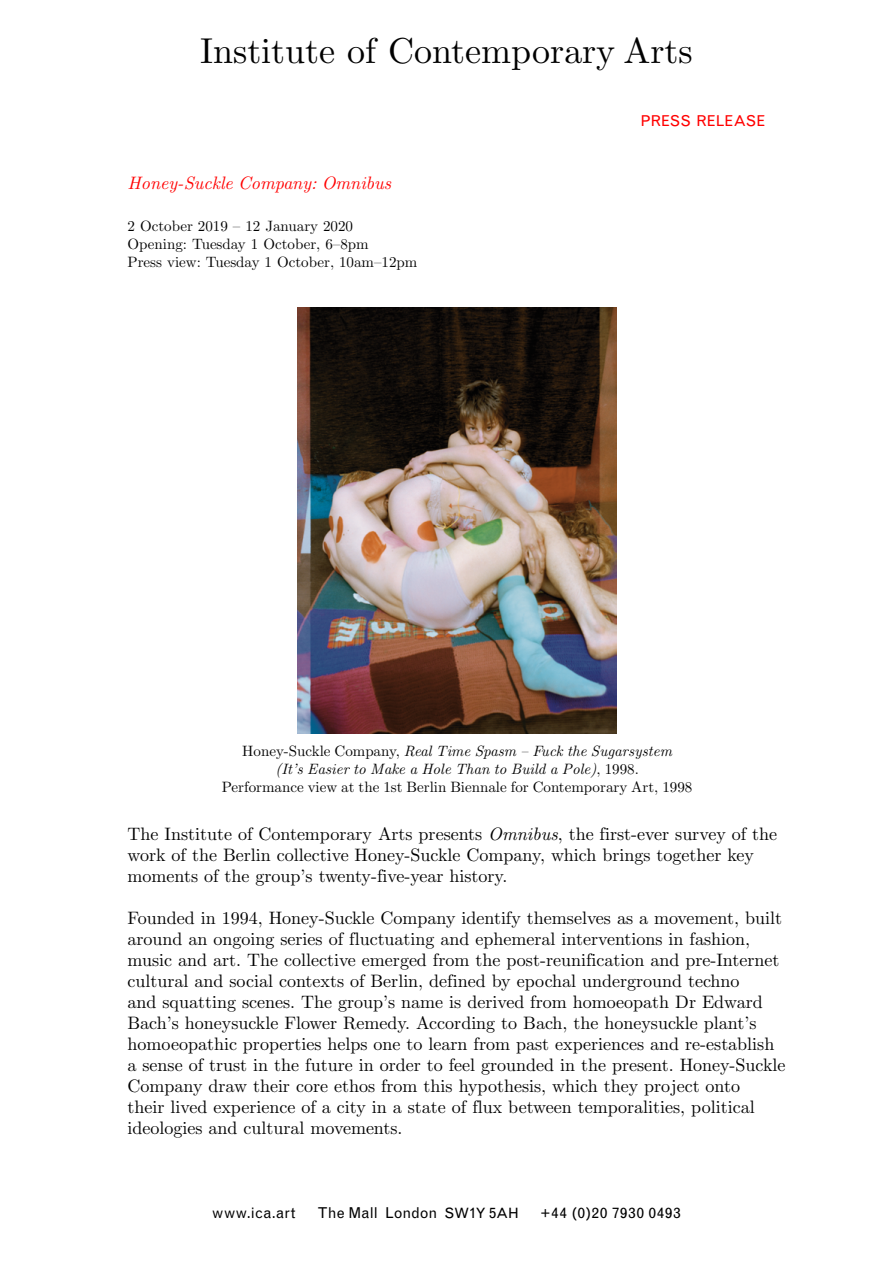
<style>
.page{position:relative;width:893px;height:1263px;background:#fff}
.page>*{position:absolute;margin:0;border:0;box-sizing:border-box;transform-origin:0 0}
.t1{font:36px "CMU Serif";color:#000}
.t2{font:18px/21px "CMU Serif";color:#000}
.t3{font:italic 18px "CMU Serif";color:#f00}
.t4{font:15px/18px "CMU Serif";color:#000}
.t5{font:15px "Grotesque MT Std";letter-spacing:-.01em;color:#000}
.t6{font:15px "Grotesque MT Std";letter-spacing:.075em;color:#000}
.t7{font:15px "Grotesque MT Std";color:#f00}
.t8{font:15px "Grotesque MT Std";letter-spacing:.025em;color:#000}
.s1{font-style:italic}
.s2{font-size:14.25px}
</style>
<div class="page">
<img style="left:298px;top:308px;width:318px;height:425px">
<h1 class="t1" style="left:200px;top:24px;width:494px">Institute of Contemporary Arts</h1>
<p class="t3" style="left:128px;top:169px;width:265px">Honey-Suckle Company: Omnibus</p>
<p class="t4" style="left:128px;top:217px;width:291px">2 October 2019 – 12 January 2020<br>Opening: Tuesday 1 October, 6–8pm<br>Press view: Tuesday 1 October, 10am–12pm</p>
<p class="t7" style="left:640px;top:112px;width:126px">PRESS RELEASE</p>
<p class="t4" style="left:222px;top:742px;width:472px;text-align:center">Honey-Suckle Company, <span class="s1">Real Time Spasm – Fuck the Sugarsystem<br>(It’s Easier to Make a Hole Than to Build a Pole)</span>, 1998.<br>Performance view at the 1st Berlin Biennale for Contemporary Art, 1998</p>
<p class="t2" style="left:128px;top:823px;width:651px">The Institute of Contemporary Arts presents <span class="s1">Omnibus</span>, the first-ever survey of the work of the Berlin collective Honey-Suckle Company, which brings together key moments of the group’s twenty-five-year history.</p>
<p class="t2" style="left:128px;top:907px;width:659px">Founded in 1994, Honey-Suckle Company identify themselves as a movement, built around an ongoing series of fluctuating and ephemeral interventions in fashion, music and art. The collective emerged from the post-reunification and pre-Internet cultural and social contexts of Berlin, defined by epochal underground techno<br>and squatting scenes. The group’s name is derived from homoeopath Dr Edward Bach’s honeysuckle Flower Remedy. According to Bach, the honeysuckle plant’s homoeopathic properties helps one to learn from past experiences and re-establish a sense of trust in the future in order to feel grounded in the present. Honey-Suckle Company draw their core ethos from this hypothesis, which they project onto<br>their lived experience of a city in a state of flux between temporalities, political ideologies and cultural movements.</p>
<p class="t8" style="left:212px;top:1204px;width:85px">www.ica.art</p>
<p class="t5" style="left:317px;top:1204px;width:203px">The Mall London <span class="s2">SW</span>1<span class="s2">Y</span> 5<span class="s2">AH</span></p>
<p class="t6" style="left:541px;top:1204px;width:142px">+44 (0)20 7930 0493</p>
</div>
